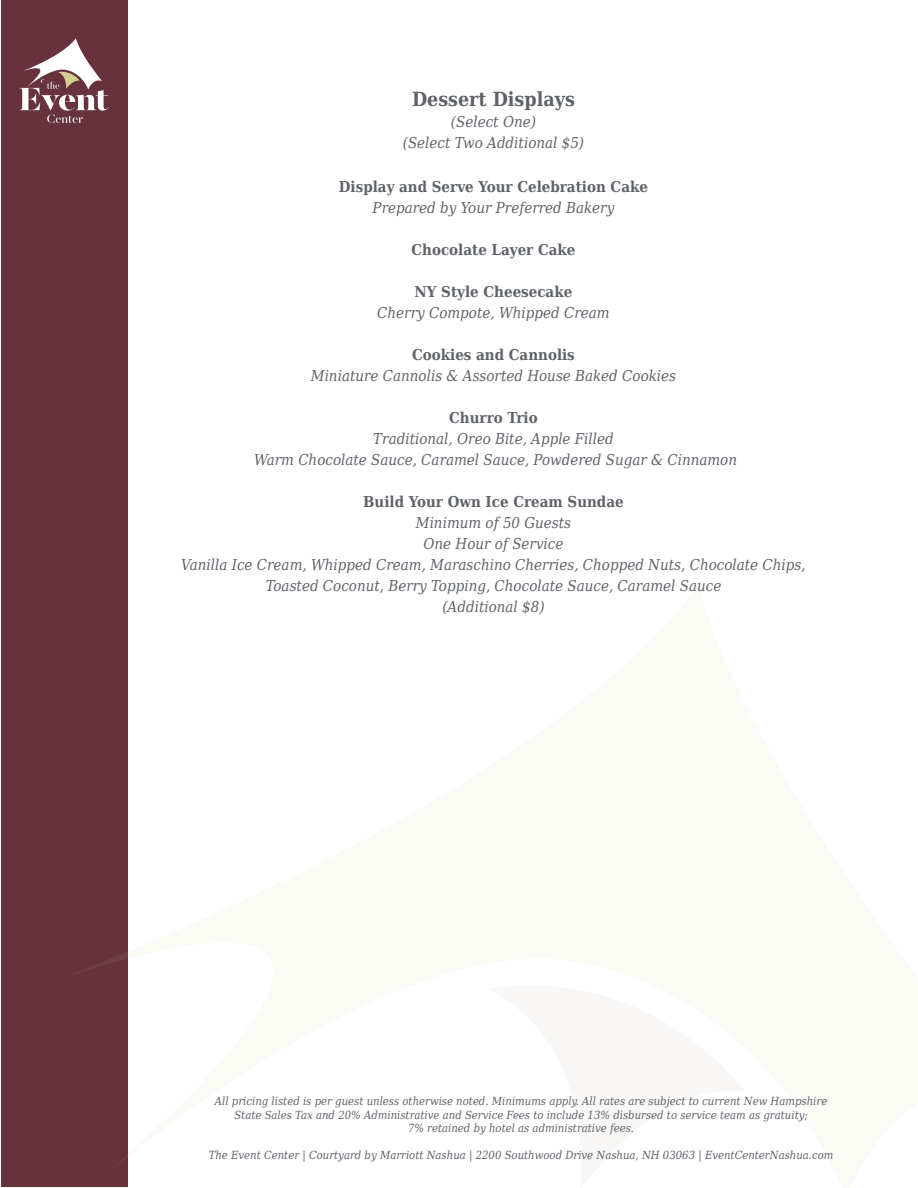
<style>
.page{position:relative;width:918px;height:1188px;background:#fff}
.page>*{position:absolute;margin:0;border:0;box-sizing:border-box;transform-origin:0 0}
.t1{font:700 19.5px "DejaVu Serif Condensed";color:#5f6369}
.t2{font:italic 15px "DejaVu Serif Condensed";color:#5f6369}
.t3{font:700 15px "DejaVu Serif Condensed";color:#5f6369}
.t4{font:italic 11.25px/13.5px "DejaVu Serif Condensed";color:#5f6369;text-align:center}
</style>
<div class="page">
<div style="left:1px;top:1px;width:127px;height:1186px;background:#67313e"></div>
<svg style="left:19px;top:38px;width:90px;height:85px"></svg>
<p class="t1" style="left:412px;top:84px;width:164px">Dessert Displays</p>
<p class="t2" style="left:451px;top:110px;width:87px">(Select One)</p>
<p class="t2" style="left:403px;top:131px;width:183px">(Select Two Additional $5)</p>
<p class="t3" style="left:339px;top:175px;width:311px">Display and Serve Your Celebration Cake</p>
<p class="t2" style="left:373px;top:197px;width:243px">Prepared by Your Preferred Bakery</p>
<p class="t3" style="left:411px;top:238px;width:166px">Chocolate Layer Cake</p>
<p class="t3" style="left:415px;top:280px;width:159px">NY Style Cheesecake</p>
<p class="t2" style="left:377px;top:302px;width:234px">Cherry Compote, Whipped Cream</p>
<p class="t3" style="left:412px;top:343px;width:164px">Cookies and Cannolis</p>
<p class="t2" style="left:311px;top:365px;width:367px">Miniature Cannolis &amp; Assorted House Baked Cookies</p>
<p class="t3" style="left:449px;top:406px;width:90px">Churro Trio</p>
<p class="t2" style="left:373px;top:428px;width:242px">Traditional, Oreo Bite, Apple Filled</p>
<p class="t2" style="left:254px;top:449px;width:484px">Warm Chocolate Sauce, Caramel Sauce, Powdered Sugar &amp; Cinnamon</p>
<p class="t3" style="left:363px;top:490px;width:262px">Build Your Own Ice Cream Sundae</p>
<p class="t2" style="left:416px;top:512px;width:157px">Minimum of 50 Guests</p>
<p class="t2" style="left:424px;top:533px;width:141px">One Hour of Service</p>
<p class="t2" style="left:181px;top:554px;width:626px">Vanilla Ice Cream, Whipped Cream, Maraschino Cherries, Chopped Nuts, Chocolate Chips,</p>
<p class="t2" style="left:266px;top:575px;width:457px">Toasted Coconut, Berry Topping, Chocolate Sauce, Caramel Sauce</p>
<p class="t2" style="left:442px;top:596px;width:104px">(Additional $8)</p>
<p class="t4" style="left:215px;top:1094px;width:614px">All pricing listed is per guest unless otherwise noted. Minimums apply. All rates are subject to current New Hampshire<br>State Sales Tax and 20% Administrative and Service Fees to include 13% disbursed to service team as gratuity;<br>7% retained by hotel as administrative fees.</p>
<p class="t4" style="left:209px;top:1148px;width:626px">The Event Center | Courtyard by Marriott Nashua | 2200 Southwood Drive Nashua, NH 03063 | EventCenterNashua.com</p>
</div>
